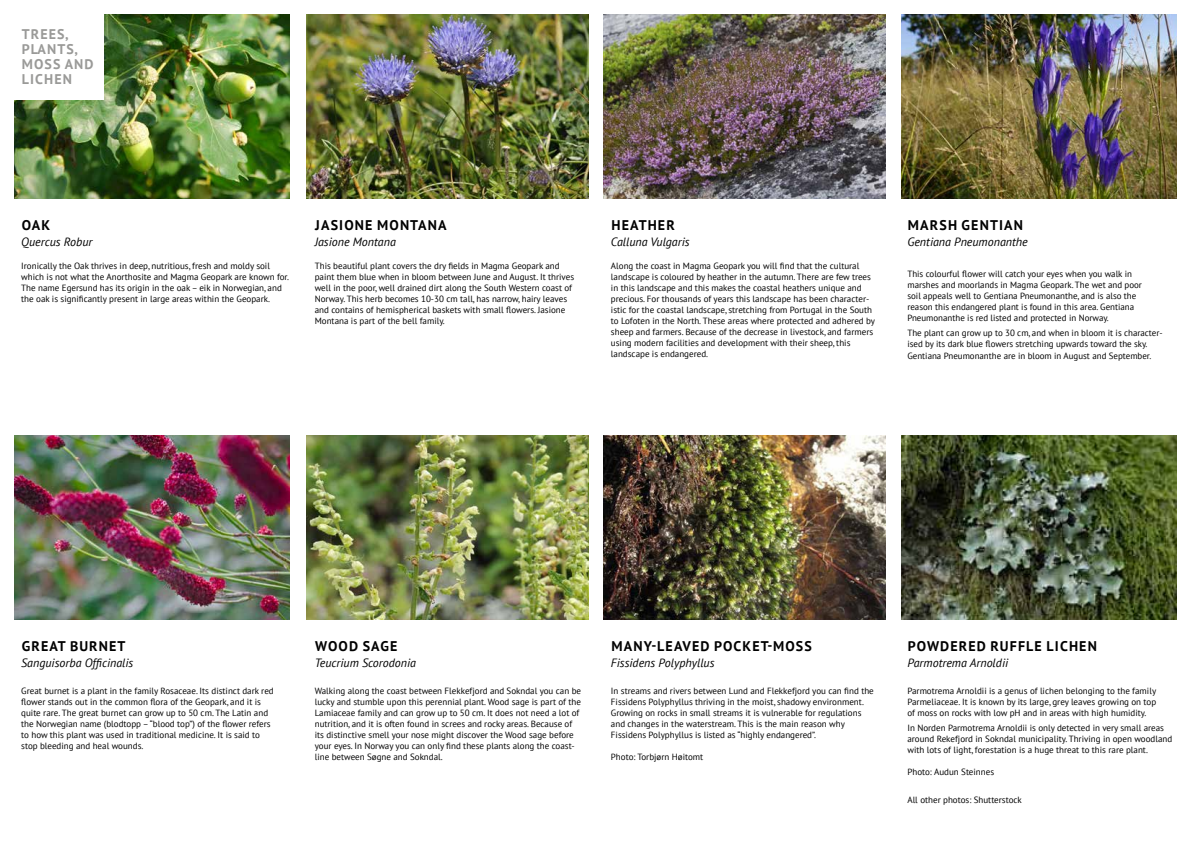
<style>
.page{position:relative;width:1191px;height:842px;background:#fff}
.page>*{position:absolute;margin:0;border:0;box-sizing:border-box;transform-origin:0 0}
.t1{font:700 14px "PT Sans";letter-spacing:.08em;color:#000}
.t2{font:700 14px/15px "PT Sans";letter-spacing:.08em;color:#9a9a98}
.t3{font:italic 12px "PT Sans";color:#000}
.t4{font:9px/11px "PT Sans";color:#000}
</style>
<div class="page">
<img style="left:14px;top:14px;width:275px;height:184px">
<img style="left:603px;top:14px;width:282px;height:184px">
<img style="left:901px;top:14px;width:275px;height:184px">
<img style="left:901px;top:435px;width:275px;height:184px">
<img style="left:603px;top:435px;width:282px;height:184px">
<img style="left:14px;top:435px;width:275px;height:184px">
<img style="left:306px;top:14px;width:282px;height:184px">
<img style="left:306px;top:435px;width:282px;height:184px">
<div style="left:0;top:4px;width:104px;height:96px;background:#fff"></div>
<h1 class="t2" style="left:22px;top:26px;width:73px">TREES,<br>PLANTS,<br>MOSS AND<br>LICHEN</h1>
<h1 class="t1" style="left:22px;top:216px;width:30px">OAK</h1>
<h2 class="t3" style="left:21px;top:234px;width:73px">Quercus Robur</h2>
<p class="t4" style="left:21px;top:260px;width:269px">Ironically the Oak thrives in deep, nutritious, fresh and moldy soil which is not what the Anorthosite and Magma Geopark are known for.<br>The name Egersund has its origin in the oak – eik in Norwegian, and the oak is significantly present in large areas within the Geopark.</p>
<h1 class="t1" style="left:315px;top:216px;width:133px">JASIONE MONTANA</h1>
<h2 class="t3" style="left:315px;top:234px;width:83px">Jasione Montana</h2>
<p class="t4" style="left:315px;top:260px;width:261px">This beautiful plant covers the dry fields in Magma Geopark and paint them blue when in bloom between June and August. It thrives well in the poor, well drained dirt along the South Western coast of Norway. This herb becomes 10-30 cm tall, has narrow, hairy leaves and contains of hemispherical baskets with small flowers. Jasione Montana is part of the bell family.</p>
<h1 class="t1" style="left:611px;top:216px;width:65px">HEATHER</h1>
<h2 class="t3" style="left:611px;top:234px;width:80px">Calluna Vulgaris</h2>
<p class="t4" style="left:611px;top:260px;width:266px">Along the coast in Magma Geopark you will find that the cultural landscape is coloured by heather in the autumn. There are few trees in this landscape and this makes the coastal heathers unique and precious. For thousands of years this landscape has been character&shy;istic for the coastal landscape, stretching from Portugal in the South to Lofoten in the North. These areas where protected and adhered by sheep and farmers. Because of the decrease in livestock, and farmers using modern facilities and development with their sheep, this landscape is endangered.</p>
<h1 class="t1" style="left:908px;top:216px;width:116px">MARSH GENTIAN</h1>
<h2 class="t3" style="left:907px;top:234px;width:122px">Gentiana Pneumonanthe</h2>
<p class="t4" style="left:907px;top:268px;width:236px">This colourful flower will catch your eyes when you walk in marshes and moorlands in Magma Geopark. The wet and poor soil appeals well to Gentiana Pneumonanthe, and is also the reason this endangered plant is found in this area. Gentiana Pneumonanthe is red listed and protected in Norway.</p>
<p class="t4" style="left:907px;top:327px;width:257px">The plant can grow up to 30 cm, and when in bloom it is character&shy;ised by its dark blue flowers stretching upwards toward the sky.<br>Gentiana Pneumonanthe are in bloom in August and September.</p>
<h1 class="t1" style="left:22px;top:637px;width:105px">GREAT BURNET</h1>
<h2 class="t3" style="left:21px;top:655px;width:114px">Sanguisorba Officinalis</h2>
<p class="t4" style="left:21px;top:685px;width:254px">Great burnet is a plant in the family Rosaceae. Its distinct dark red flower stands out in the common flora of the Geopark, and it is quite rare. The great burnet can grow up to 50 cm. The Latin and the Norwegian name (blodtopp – “blood top”) of the flower refers to how this plant was used in traditional medicine. It is said to stop bleeding and heal wounds.</p>
<h1 class="t1" style="left:315px;top:637px;width:83px">WOOD SAGE</h1>
<h2 class="t3" style="left:315px;top:655px;width:103px">Teucrium Scorodonia</h2>
<p class="t4" style="left:315px;top:685px;width:268px">Walking along the coast between Flekkefjord and Sokndal you can be lucky and stumble upon this perennial plant. Wood sage is part of the Lamiaceae family and can grow up to 50 cm. It does not need a lot of nutrition, and it is often found in screes and rocky areas. Because of its distinctive smell your nose might discover the Wood sage before your eyes. In Norway you can only find these plants along the coast&shy;line between Søgne and Sokndal.</p>
<h1 class="t1" style="left:611px;top:637px;width:202px">MANY-LEAVED POCKET-MOSS</h1>
<h2 class="t3" style="left:611px;top:655px;width:105px">Fissidens Polyphyllus</h2>
<p class="t4" style="left:611px;top:685px;width:264px">In streams and rivers between Lund and Flekkefjord you can find the Fissidens Polyphyllus thriving in the moist, shadowy environment.<br>Growing on rocks in small streams it is vulnerable for regulations and changes in the waterstream. This is the main reason why Fissidens Polyphyllus is listed as “highly endangered”.</p>
<p class="t4" style="left:611px;top:751px;width:94px">Photo: Torbjørn Høitomt</p>
<h1 class="t1" style="left:908px;top:637px;width:190px">POWDERED RUFFLE LICHEN</h1>
<h2 class="t3" style="left:907px;top:655px;width:102px">Parmotrema Arnoldii</h2>
<p class="t4" style="left:907px;top:685px;width:250px;text-align:justify">Parmotrema Arnoldii is a genus of lichen belonging to the family Parmeliaceae. It is known by its large, grey leaves growing on top of moss on rocks with low pH and in areas with high humidity.</p>
<p class="t4" style="left:907px;top:722px;width:266px">In Norden Parmotrema Arnoldii is only detected in very small areas around Rekefjord in Sokndal municipality. Thriving in open woodland with lots of light, forestation is a huge threat to this rare plant.</p>
<p class="t4" style="left:907px;top:766px;width:88px">Photo: Audun Steinnes</p>
<p class="t4" style="left:907px;top:794px;width:116px">All other photos: Shutterstock</p>
</div>
